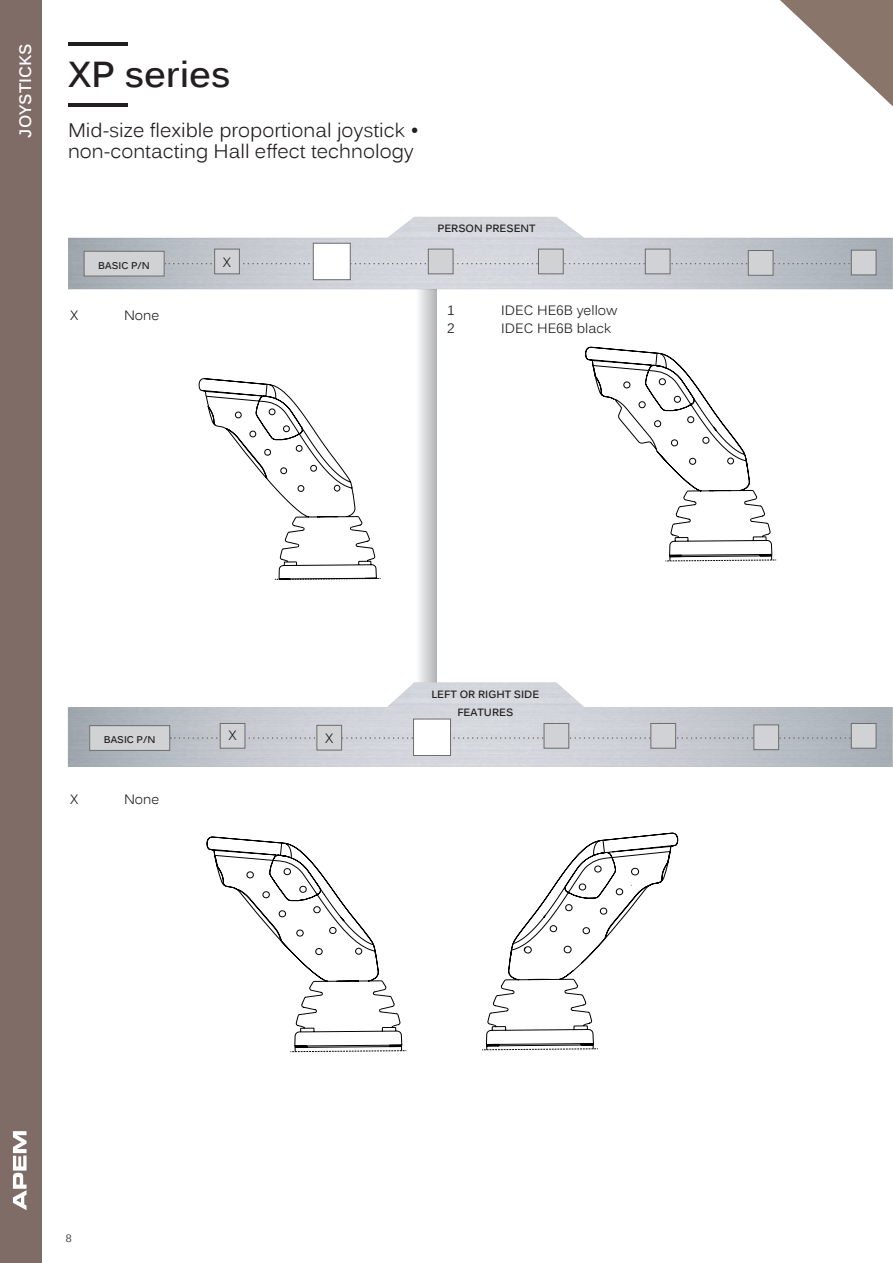
<style>
.page{position:relative;width:893px;height:1263px;background:#fff}
.page>*{position:absolute;margin:0;border:0;box-sizing:border-box;transform-origin:0 0}
.t1{font:700 36px "Kalinga";color:#231f20}
.t2{font:19.5px "Kalinga";color:#231f20}
.t3{font:700 16.5px "Kalinga";color:#fff}
.t4{font:13.5px "Kalinga";color:#231f20}
.t5{font:700 10.5px/18px "Kalinga";color:#231f20;text-align:center}
.t6{font:10.5px "Kalinga";color:#231f20}
.t7{font:700 9.75px "Kalinga";color:#231f20}
</style>
<div class="page">
<hr style="left:68px;top:103px;width:59px;height:3px;background:#231f20">
<hr style="left:68px;top:43px;width:59px;height:3px;background:#231f20">
<img style="left:68px;top:217px;width:825px;height:72px">
<svg style="left:165px;top:263px;width:686px;height:1px"></svg>
<div style="left:84px;top:251px;width:80px;height:25px;background:#d1d2d4"></div>
<div style="left:84px;top:251px;width:81px;height:25px;border:1px solid #6c6d70"></div>
<div style="left:313px;top:243px;width:38px;height:37px;background:#fff;border:1px solid #6c6d70"></div>
<div style="left:214px;top:249px;width:26px;height:25px;background:#d1d2d4;border:1px solid #6c6d70"></div>
<div style="left:428px;top:249px;width:25px;height:25px;background:#d1d2d4;border:1px solid #6c6d70"></div>
<div style="left:538px;top:249px;width:26px;height:25px;background:#d1d2d4;border:1px solid #6c6d70"></div>
<div style="left:645px;top:249px;width:25px;height:25px;background:#d1d2d4;border:1px solid #6c6d70"></div>
<div style="left:748px;top:250px;width:25px;height:26px;background:#d1d2d4;border:1px solid #6c6d70"></div>
<div style="left:416px;top:289px;width:20px;height:398px;background:linear-gradient(to right,#fbfcfd,#b9babd)"></div>
<svg style="left:199px;top:378px;width:182px;height:202px"></svg>
<svg style="left:585px;top:346px;width:191px;height:216px"></svg>
<svg style="left:665px;top:560px;width:111px;height:1px"></svg>
<img style="left:68px;top:683px;width:825px;height:84px">
<svg style="left:170px;top:737px;width:681px;height:2px"></svg>
<div style="left:90px;top:726px;width:80px;height:24px;background:#d1d2d4"></div>
<div style="left:89px;top:725px;width:81px;height:26px;border:1px solid #6c6d70"></div>
<div style="left:413px;top:719px;width:38px;height:37px;background:#fff;border:1px solid #6c6d70"></div>
<div style="left:220px;top:723px;width:25px;height:26px;background:#d1d2d4;border:1px solid #6c6d70"></div>
<div style="left:316px;top:725px;width:26px;height:25px;background:#d1d2d4;border:1px solid #6c6d70"></div>
<div style="left:544px;top:723px;width:25px;height:26px;background:#d1d2d4;border:1px solid #6c6d70"></div>
<div style="left:650px;top:723px;width:26px;height:26px;background:#d1d2d4;border:1px solid #6c6d70"></div>
<div style="left:753px;top:724px;width:26px;height:26px;background:#d1d2d4;border:1px solid #6c6d70"></div>
<svg style="left:207px;top:836px;width:196px;height:217px"></svg>
<svg style="left:484px;top:833px;width:195px;height:218px"></svg>
<svg style="left:290px;top:1050px;width:117px;height:2px"></svg>
<svg style="left:482px;top:1048px;width:116px;height:2px"></svg>
<div style="left:851px;top:250px;width:25px;height:25px;background:#d1d2d4;border:1px solid #6c6d70"></div>
<div style="left:851px;top:723px;width:25px;height:26px;background:#d1d2d4;border:1px solid #6c6d70"></div>
<div style="left:0;top:0;width:42px;height:1263px;background:#7f6c66"></div>
<svg style="left:780px;top:0;width:113px;height:106px"></svg>
<svg style="left:13px;top:1131px;width:14px;height:79px"></svg>
<p class="t3" style="left:15px;top:138px;width:96px;rotate:-90deg">JOYSTICKS</p>
<p class="t1" style="left:68px;top:51px;width:164px">XP series</p>
<p class="t2" style="left:68px;top:118px;width:352px">Mid-size flexible proportional joystick •</p>
<p class="t2" style="left:68px;top:139px;width:347px">non-contacting Hall effect technology</p>
<p class="t7" style="left:98px;top:259px;width:53px">BASIC P/N</p>
<p class="t4" style="left:70px;top:307px;width:10px">X</p>
<p class="t4" style="left:124px;top:307px;width:37px">None</p>
<p class="t4" style="left:223px;top:254px;width:10px">X</p>
<p class="t5" style="left:437px;top:220px;width:100px">PERSON PRESENT</p>
<p class="t4" style="left:447px;top:301px;width:9px">1</p>
<p class="t4" style="left:501px;top:301px;width:118px">IDEC HE6B yellow</p>
<p class="t4" style="left:447px;top:319px;width:9px">2</p>
<p class="t4" style="left:501px;top:319px;width:111px">IDEC HE6B black</p>
<p class="t7" style="left:104px;top:733px;width:53px">BASIC P/N</p>
<p class="t4" style="left:70px;top:790px;width:10px">X</p>
<p class="t4" style="left:124px;top:790px;width:37px">None</p>
<p class="t4" style="left:228px;top:727px;width:10px">X</p>
<p class="t4" style="left:325px;top:729px;width:10px">X</p>
<p class="t5" style="left:431px;top:686px;width:110px">LEFT OR RIGHT SIDE<br>FEATURES</p>
<p class="t6" style="left:66px;top:1231px;width:7px">8</p>
</div>
